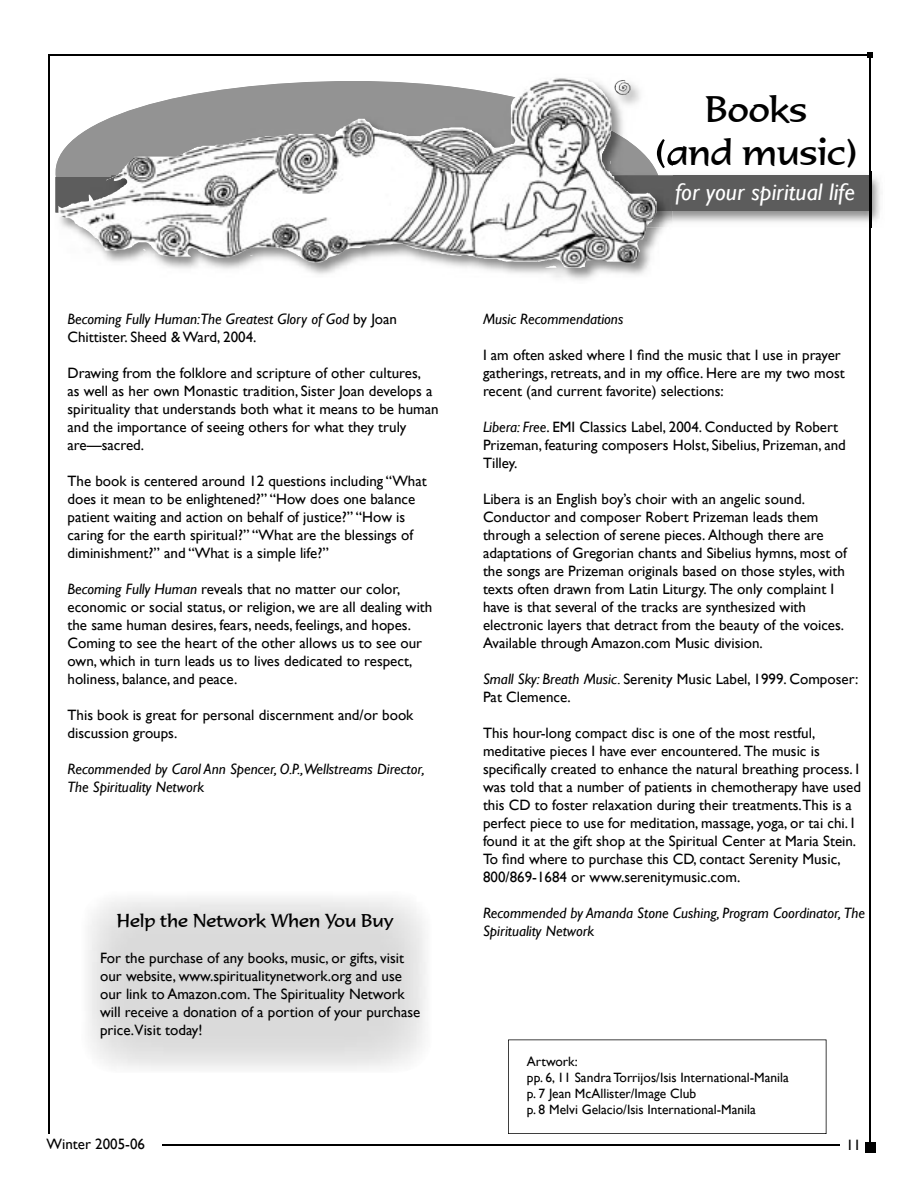
<style>
.page{position:relative;width:918px;height:1188px;background:#fff}
.page>*{position:absolute;margin:0;border:0;box-sizing:border-box;transform-origin:0 0}
.t1{font:36px/43.2px "Formal 436 BT";color:#000;text-align:center}
.t2{font:italic 24px "Gill Sans";color:#fff}
.t3{font:18px "Formal 436 BT";color:#000}
.t4{font:15px/18px "Gill Sans";color:#000}
.t5{font:italic 15px/18px "Gill Sans";color:#000}
.t6{font:13.5px/16.2px "Gill Sans";color:#000}
.s1{font-style:normal}
.s2{font-style:italic}
</style>
<div class="page">
<hr style="left:162px;top:1144px;width:678px;height:2px;background:#000">
<hr style="left:48px;top:55px;width:2px;height:1079px;background:#000">
<hr style="left:48px;top:55px;width:822px;height:1px;background:#000">
<svg style="left:867px;top:52px;width:6px;height:6px"></svg>
<div style="left:866px;top:1142px;width:10px;height:10px;background:#000"></div>
<hr style="left:870px;top:58px;width:1px;height:1088px;background:#000">
<img style="left:673px;top:172px;width:207px;height:55px">
<img style="left:870px;top:172px;width:1px;height:55px">
<div style="left:111px;top:176px;width:757px;height:35px;background:#5c5c5c"></div>
<img style="left:60px;top:78px;width:613px;height:202px">
<img style="left:55px;top:81px;width:533px;height:96px">
<img style="left:108px;top:172px;width:550px;height:5px">
<img style="left:111px;top:176px;width:562px;height:35px">
<img style="left:657px;top:138px;width:16px;height:30px">
<img style="left:55px;top:177px;width:110px;height:36px">
<img style="left:588px;top:81px;width:69px;height:167px">
<svg style="left:508px;top:1040px;width:318px;height:94px"></svg>
<h1 class="t1" style="left:655px;top:87px;width:204px">Books<br>(and music)</h1>
<p class="t5" style="left:68px;top:310px;width:331px">Becoming Fully Human:The Greatest Glory of God <span class="s1">by Joan<br>Chittister. Sheed &amp; Ward, 2004.</span></p>
<p class="t4" style="left:68px;top:364px;width:373px">Drawing from the folklore and scripture of other cultures,<br>as well as her own Monastic tradition, Sister Joan develops a spirituality that understands both what it means to be human and the importance of seeing others for what they truly are—sacred.</p>
<p class="t4" style="left:68px;top:472px;width:361px">The book is centered around 12 questions including “What does it mean to be enlightened?” “How does one balance patient waiting and action on behalf of justice?” “How is caring for the earth spiritual?” “What are the blessings of diminishment?” and “What is a simple life?”</p>
<p class="t4" style="left:68px;top:580px;width:366px"><span class="s2">Becoming Fully Human</span> reveals that no matter our color, economic or social status, or religion, we are all dealing with the same human desires, fears, needs, feelings, and hopes.<br>Coming to see the heart of the other allows us to see our own, which in turn leads us to lives dedicated to respect, holiness, balance, and peace.</p>
<p class="t4" style="left:68px;top:706px;width:347px">This book is great for personal discernment and/or book discussion groups.</p>
<p class="t5" style="left:68px;top:760px;width:359px">Recommended by Carol Ann Spencer, O.P.,Wellstreams Director,<br>The Spirituality Network</p>
<p class="t3" style="left:117px;top:910px;width:278px">Help the Network When You Buy</p>
<p class="t4" style="left:100px;top:950px;width:322px">For the purchase of any books, music, or gifts, visit our website, www.spiritualitynetwork.org and use our link to Amazon.com. The Spirituality Network will receive a donation of a portion of your purchase price.Visit today!</p>
<h2 class="t2" style="left:675px;top:177px;width:181px">for your spiritual life</h2>
<p class="t5" style="left:483px;top:311px;width:142px">Music Recommendations</p>
<p class="t4" style="left:483px;top:347px;width:363px">I am often asked where I find the music that I use in prayer gatherings, retreats, and in my office. Here are my two most recent (and current favorite) selections:</p>
<p class="t4" style="left:483px;top:419px;width:364px"><span class="s2">Libera: Free</span>. EMI Classics Label, 2004. Conducted by Robert<br>Prizeman, featuring composers Holst, Sibelius, Prizeman, and<br>Tilley.</p>
<p class="t4" style="left:483px;top:491px;width:365px">Libera is an English boy’s choir with an angelic sound.<br>Conductor and composer Robert Prizeman leads them through a selection of serene pieces. Although there are adaptations of Gregorian chants and Sibelius hymns, most of the songs are Prizeman originals based on those styles, with texts often drawn from Latin Liturgy. The only complaint I have is that several of the tracks are synthesized with electronic layers that detract from the beauty of the voices.<br>Available through Amazon.com Music division.</p>
<p class="t4" style="left:483px;top:671px;width:377px"><span class="s2">Small Sky: Breath Music.</span> Serenity Music Label, 1999. Composer:<br>Pat Clemence.</p>
<p class="t4" style="left:483px;top:725px;width:380px">This hour-long compact disc is one of the most restful, meditative pieces I have ever encountered. The music is specifically created to enhance the natural breathing process. I was told that a number of patients in chemotherapy have used this CD to foster relaxation during their treatments.This is a perfect piece to use for meditation, massage, yoga, or tai chi. I found it at the gift shop at the Spiritual Center at Maria Stein.<br>To find where to purchase this CD, contact Serenity Music, 800/869-1684 or www.serenitymusic.com.</p>
<p class="t5" style="left:483px;top:905px;width:384px">Recommended by Amanda Stone Cushing, Program Coordinator, The<br>Spirituality Network</p>
<p class="t6" style="left:527px;top:1053px;width:263px">Artwork:<br>pp. 6, 11 Sandra Torrijos/Isis International-Manila p. 7 Jean McAllister/Image Club<br>p. 8 Melvi Gelacio/Isis International-Manila</p>
<p class="t4" style="left:46px;top:1135px;width:100px">Winter 2005-06</p>
<p class="t4" style="left:846px;top:1137px;width:16px">11</p>
</div>
